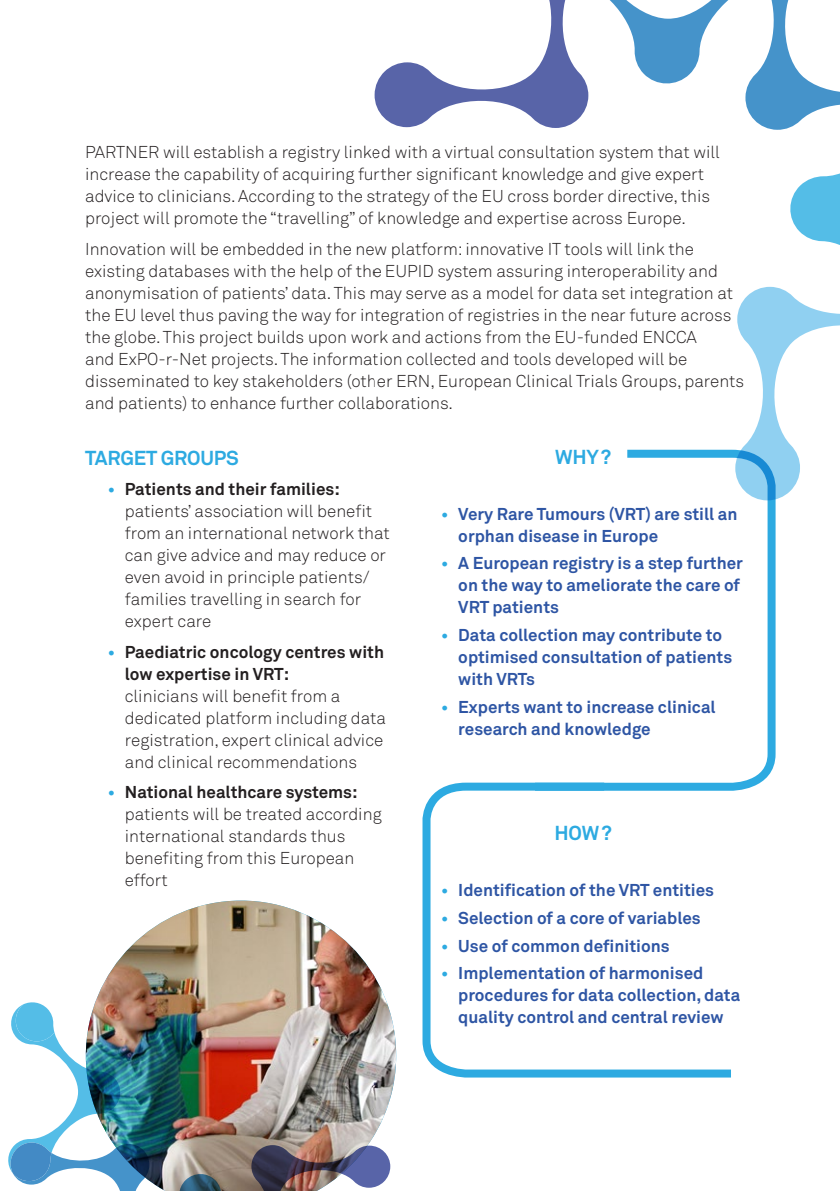
<style>
.page{position:relative;width:840px;height:1191px;background:#fff}
.page>*{position:absolute;margin:0;border:0;box-sizing:border-box;transform-origin:0 0}
.title2{font:700 20px "Akkurat";letter-spacing:-.01em;color:#2daae1}
.why_how{font:700 20px "Akkurat";letter-spacing:-.01em;color:#2daae1}
.body{font:300 17px/22px "Akkurat";color:#231f20}
.t1{font:700 17px/22px "Akkurat";color:#2e55a4}
.s1{font-weight:700;color:#2daae1}
.s2{font-weight:700}
.s3{color:#2daae1}
</style>
<div class="page">
<svg style="left:738px;top:500px;width:38px;height:291px"></svg>
<svg style="left:422px;top:782px;width:316px;height:296px"></svg>
<img style="left:96px;top:900px;width:300px;height:270px">
<img style="left:8px;top:1000px;width:382px;height:191px">
<svg style="left:374px;top:0;width:465px;height:500px"></svg>
<p class="body" style="left:85px;top:142px;width:636px">PARTNER will establish a registry linked with a virtual consultation system that will increase the capability of acquiring further significant knowledge and give expert advice to clinicians. According to the strategy of the EU cross border directive, this project will promote the “travelling” of knowledge and expertise across Europe.</p>
<p class="body" style="left:85px;top:238px;width:660px">Innovation will be embedded in the new platform: innovative IT tools will link the existing databases with the help of the EUPID system assuring interoperability and anonymisation of patients’ data. This may serve as a model for data set integration at the EU level thus paving the way for integration of registries in the near future across the globe. This project builds upon work and actions from the EU-funded ENCCA<br>and ExPO-r-Net projects. The information collected and tools developed will be disseminated to key stakeholders (other ERN, European Clinical Trials Groups, parents and patients) to enhance further collaborations.</p>
<p class="title2" style="left:85px;top:445px;width:155px">TARGET GROUPS</p>
<p class="body" style="left:125px;top:478px;width:266px;text-indent:-17px"><span class="s1">•</span> <span class="s2">Patients and their families: </span>patients’ association will benefit from an international network that can give advice and may reduce or even avoid in principle patients/ families travelling in search for expert care</p>
<p class="body" style="left:125px;top:641px;width:262px;text-indent:-17px"><span class="s1">•</span> <span class="s2">Paediatric oncology centres with low expertise in VRT:<br></span>clinicians will benefit from a dedicated platform including data registration, expert clinical advice and clinical recommendations</p>
<p class="body" style="left:125px;top:781px;width:258px;text-indent:-17px"><span class="s1">•</span> <span class="s2">National healthcare systems: </span>patients will be treated according international standards thus benefiting from this European effort</p>
<p class="why_how" style="left:555px;top:444px;width:57px">WHY?</p>
<p class="t1" style="left:458px;top:503px;width:280px;text-indent:-17px"><span class="s3">•</span> Very Rare Tumours (VRT) are still an orphan disease in Europe</p>
<p class="t1" style="left:458px;top:552px;width:286px;text-indent:-17px"><span class="s3">•</span> A European registry is a step further on the way to ameliorate the care of<br>VRT patients</p>
<p class="t1" style="left:458px;top:624px;width:275px;text-indent:-17px"><span class="s3">•</span> Data collection may contribute to optimised consultation of patients with VRTs</p>
<p class="t1" style="left:458px;top:696px;width:259px;text-indent:-17px"><span class="s3">•</span> Experts want to increase clinical research and knowledge</p>
<p class="why_how" style="left:554px;top:820px;width:59px">HOW?</p>
<p class="t1" style="left:441px;top:879px;width:274px"><span class="s3">•</span> Identification of the VRT entities</p>
<p class="t1" style="left:441px;top:907px;width:261px"><span class="s3">•</span> Selection of a core of variables</p>
<p class="t1" style="left:441px;top:934px;width:230px"><span class="s3">•</span> Use of common definitions</p>
<p class="t1" style="left:458px;top:962px;width:283px;text-indent:-17px"><span class="s3">•</span> Implementation of harmonised procedures for data collection, data quality control and central review</p>
</div>
